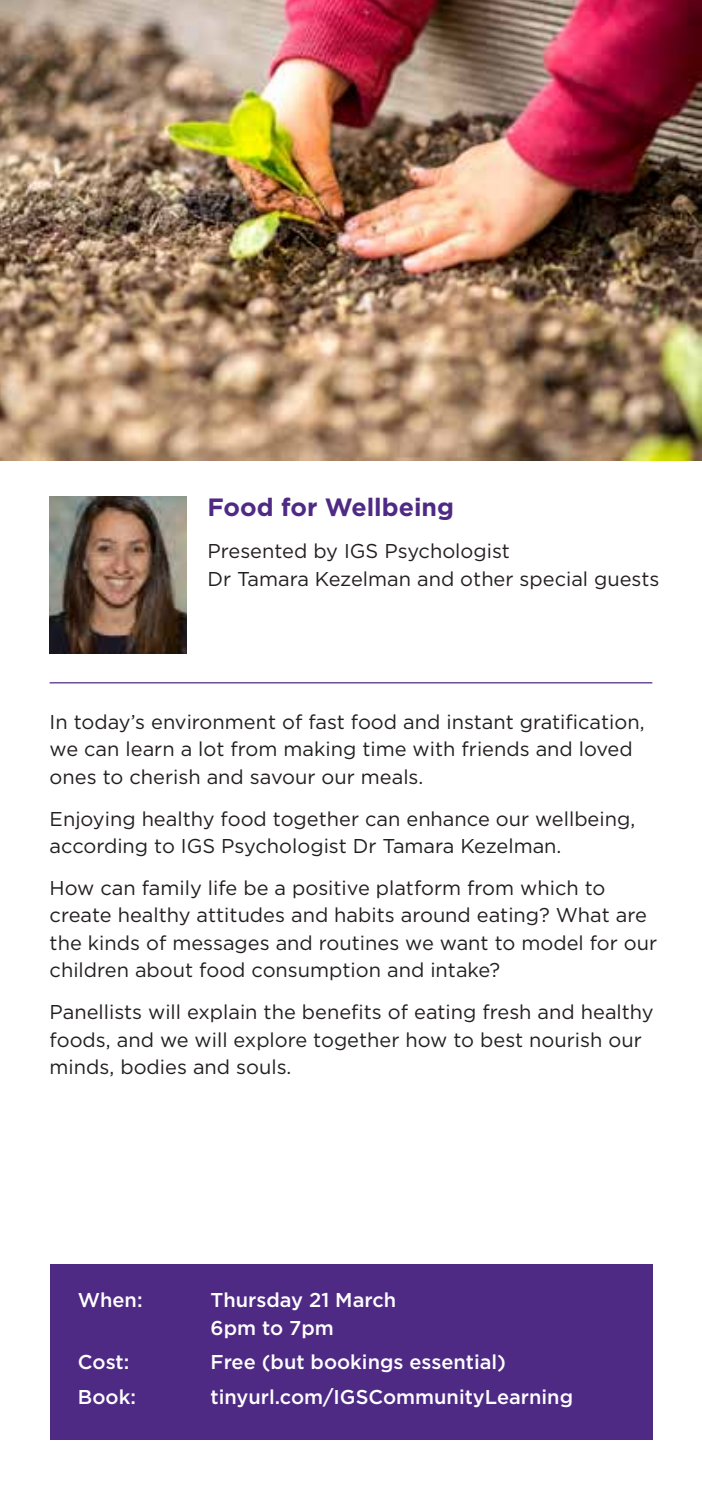
<style>
.page{position:relative;width:702px;height:1489px;background:#fff}
.page>*{position:absolute;margin:0;border:0;box-sizing:border-box;transform-origin:0 0}
.t1{font:700 25px "Gotham";color:#4f2a85}
.t2{font:20px/27.5px "Gotham";color:#231f20}
.t3{font:500 20px/27.5px "Gotham";color:#fff}
</style>
<div class="page">
<img style="left:50px;top:496px;width:136px;height:157px">
<div style="left:50px;top:1264px;width:602px;height:175px;background:#4f2a85"></div>
<img style="left:0;top:0;width:702px;height:461px">
<hr style="left:50px;top:682px;width:602px;height:1px;background:#4f2a85">
<p class="t1" style="left:207px;top:491px;width:248px">Food for Wellbeing</p>
<p class="t2" style="left:207px;top:536px;width:453px">Presented by IGS Psychologist<br>Dr Tamara Kezelman and other special guests</p>
<p class="t2" style="left:50px;top:707px;width:596px">In today’s environment of fast food and instant gratification, we can learn a lot from making time with friends and loved ones to cherish and savour our meals.</p>
<p class="t2" style="left:50px;top:804px;width:587px">Enjoying healthy food together can enhance our wellbeing, according to IGS Psychologist Dr Tamara Kezelman.</p>
<p class="t2" style="left:50px;top:873px;width:609px">How can family life be a positive platform from which to create healthy attitudes and habits around eating? What are the kinds of messages and routines we want to model for our children about food consumption and intake?</p>
<p class="t2" style="left:50px;top:997px;width:605px">Panellists will explain the benefits of eating fresh and healthy foods, and we will explore together how to best nourish our minds, bodies and souls.</p>
<p class="t3" style="left:78px;top:1285px;width:66px">When:</p>
<p class="t3" style="left:210px;top:1285px;width:187px">Thursday 21 March<br>6pm to 7pm</p>
<p class="t3" style="left:78px;top:1347px;width:53px">Cost:</p>
<p class="t3" style="left:210px;top:1347px;width:297px">Free (but bookings essential)</p>
<p class="t3" style="left:78px;top:1382px;width:59px">Book:</p>
<p class="t3" style="left:210px;top:1382px;width:364px">tinyurl.com/IGSCommunityLearning</p>
</div>
